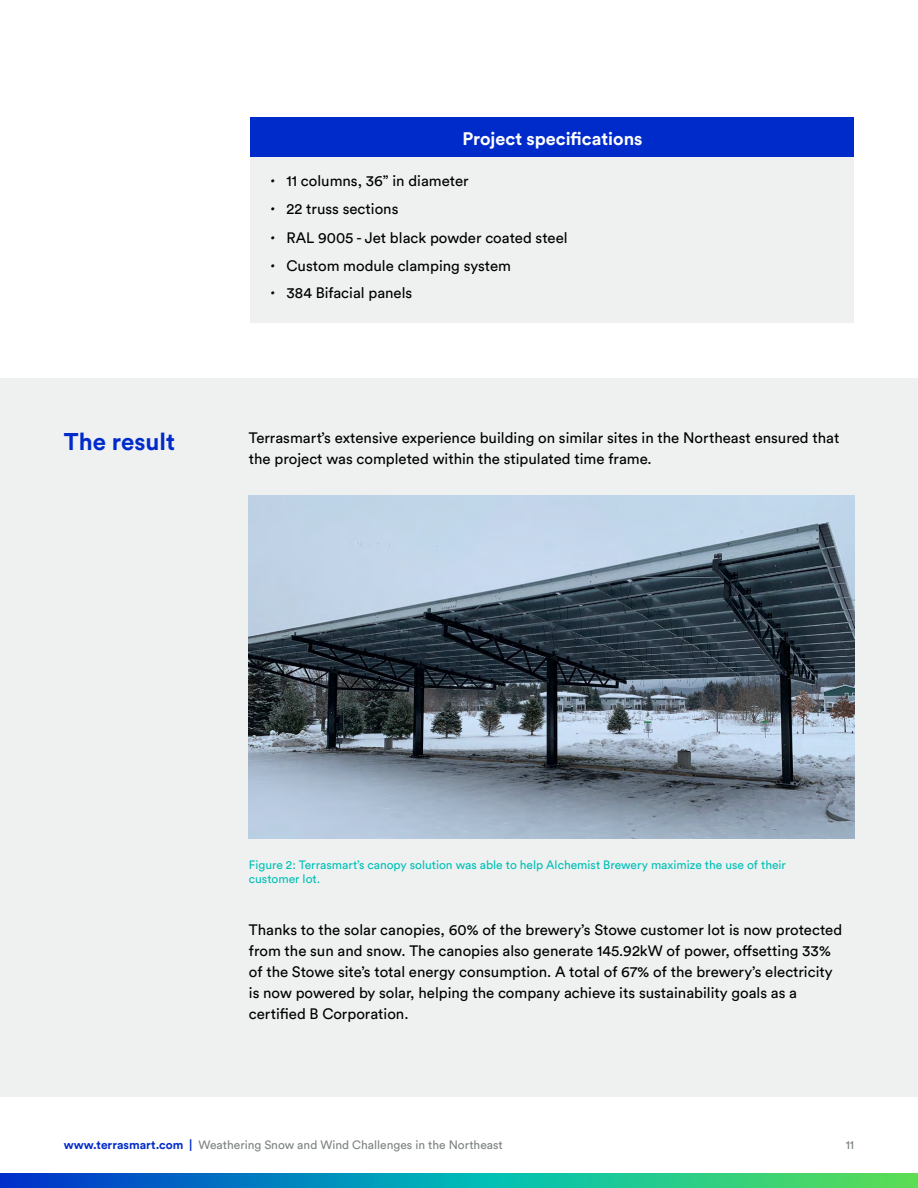
<style>
.page{position:relative;width:918px;height:1188px;background:#fff}
.page>*{position:absolute;margin:0;border:0;box-sizing:border-box;transform-origin:0 0}
.t1{font:700 24px "Circular Std";color:#002bcb}
.t2{font:700 18px "Circular Std";color:#fff}
.t3{font:15px/21px "Circular Std";color:#000}
.t4{font:12px/14.4px "Circular Std";color:#00c0b6}
.t5{font:12px "Circular Std";color:#7d8282}
.s1{font-family:"Source Serif Variable";font-style:italic}
.s2{font-weight:700;color:#002bcb}
</style>
<div class="page">
<svg style="left:0;top:1173px;width:918px;height:15px;background:#159fa4"></svg>
<div style="left:0;top:378px;width:918px;height:719px;background:#eff1f1"></div>
<img style="left:249px;top:495px;width:605px;height:343px">
<div style="left:251px;top:117px;width:603px;height:40px;background:#002bcb"></div>
<div style="left:251px;top:157px;width:603px;height:166px;background:#eff1f1"></div>
<p class="t2" style="left:462px;top:127px;width:182px">Project specifications</p>
<p class="t3" style="left:270px;top:170px;width:200px"><span class="s1">•</span> 11 columns, 36” in diameter</p>
<p class="t3" style="left:270px;top:199px;width:130px"><span class="s1">•</span> 22 truss sections</p>
<p class="t3" style="left:270px;top:227px;width:299px"><span class="s1">•</span> RAL 9005 - Jet black powder coated steel</p>
<p class="t3" style="left:270px;top:256px;width:242px"><span class="s1">•</span> Custom module clamping system</p>
<p class="t3" style="left:270px;top:283px;width:144px"><span class="s1">•</span> 384 Bifacial panels</p>
<h1 class="t1" style="left:64px;top:426px;width:113px">The result</h1>
<p class="t3" style="left:249px;top:427px;width:592px">Terrasmart’s extensive experience building on similar sites in the Northeast ensured that the project was completed within the stipulated time frame.</p>
<p class="t4" style="left:249px;top:857px;width:539px">Figure 2: Terrasmart’s canopy solution was able to help Alchemist Brewery maximize the use of their customer lot.</p>
<p class="t3" style="left:249px;top:919px;width:595px">Thanks to the solar canopies, 60% of the brewery’s Stowe customer lot is now protected from the sun and snow. The canopies also generate 145.92kW of power, offsetting 33% of the Stowe site’s total energy consumption. A total of 67% of the brewery’s electricity is now powered by solar, helping the company achieve its sustainability goals as a certified B Corporation.</p>
<p class="t5" style="left:64px;top:1138px;width:441px"><span class="s2">www.terrasmart.com |</span> Weathering Snow and Wind Challenges in the Northeast</p>
<p class="t5" style="left:846px;top:1138px;width:10px">11</p>
</div>
